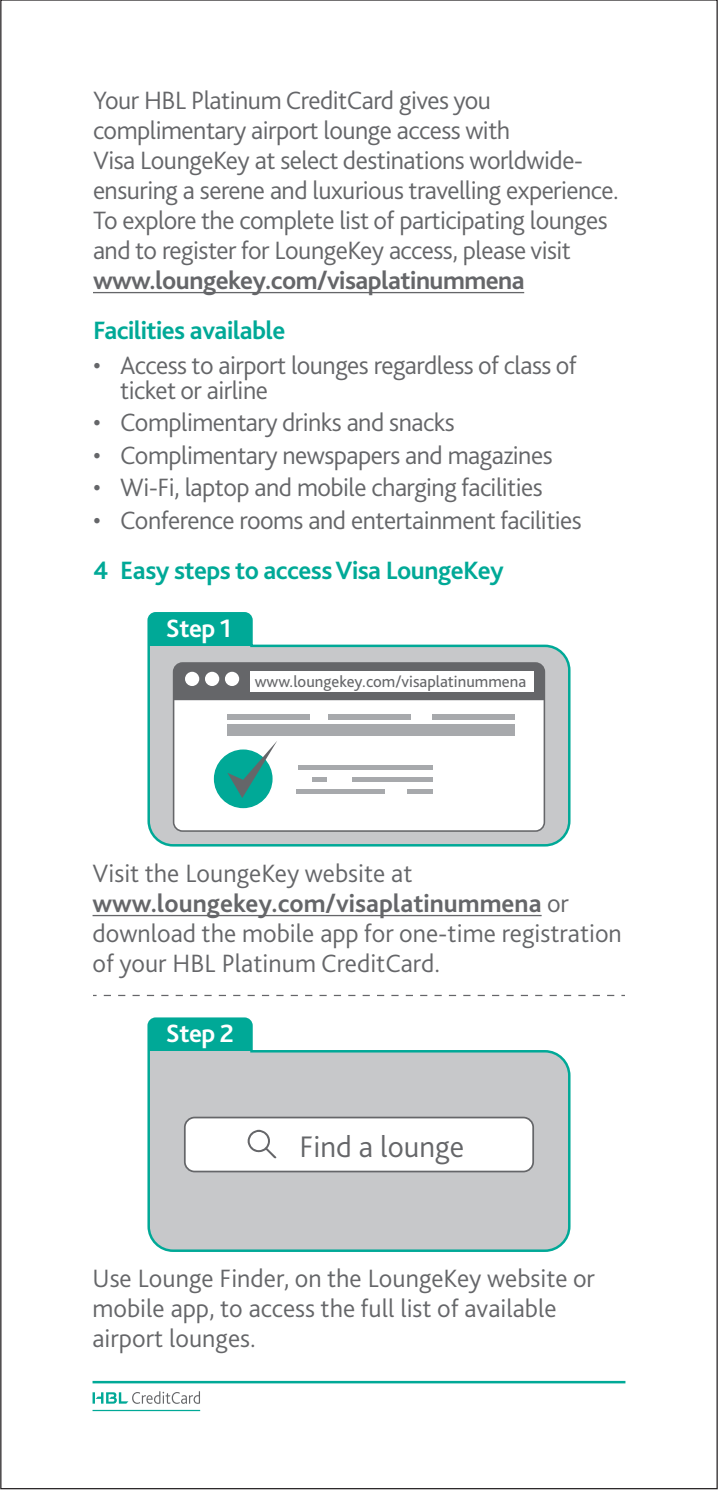
<style>
.page{position:relative;width:718px;height:1490px;background:#fff}
.page>*{position:absolute;margin:0;border:0;box-sizing:border-box;transform-origin:0 0}
.t1{font:300 31px "Bliss 2";color:#656669}
.t2{font:300 26.25px/30px "Bliss 2";letter-spacing:-.02em;color:#656669}
.t3{font:300 26.25px/30px "Bliss 2";color:#656669}
.t4{font:700 26.25px "Bliss 2";letter-spacing:-.02em;color:#00a997}
.t5{font:700 26.25px "Bliss 2";letter-spacing:-.02em;color:#656669}
.t6{font:700 26.25px "Bliss 2";letter-spacing:-.02em;color:#fff}
.t7{font:16.75px "Bliss 2";color:#656669}
.s1{font-weight:700}
</style>
<div class="page">
<hr style="left:93px;top:292px;width:431px;height:1px;background:#656669">
<hr style="left:92px;top:1380px;width:533px;height:3px;background:#00a997">
<svg style="left:92px;top:1391px;width:108px;height:12px"></svg>
<hr style="left:92px;top:1409px;width:108px;height:2px;background:#00a997">
<hr style="left:92px;top:915px;width:449px;height:1px;background:#656669">
<svg style="left:147px;top:612px;width:424px;height:235px"></svg>
<div style="left:173px;top:663px;width:371px;height:168px;background:#fff;border-radius:9px"></div>
<div style="left:173px;top:663px;width:371px;height:37px;background:#656669"></div>
<div style="left:173px;top:662px;width:372px;height:170px;border:2px solid #656669;border-radius:9px"></div>
<div style="left:185px;top:672px;width:14px;height:14px;background:#fff;border-radius:50%"></div>
<div style="left:205px;top:672px;width:14px;height:14px;background:#fff;border-radius:50%"></div>
<div style="left:225px;top:672px;width:14px;height:14px;background:#fff;border-radius:50%"></div>
<div style="left:250px;top:671px;width:283px;height:20px;background:#fff"></div>
<div style="left:328px;top:714px;width:83px;height:6px;background:#a7a9ac"></div>
<div style="left:227px;top:714px;width:82px;height:6px;background:#a7a9ac"></div>
<div style="left:432px;top:714px;width:83px;height:6px;background:#a7a9ac"></div>
<div style="left:214px;top:750px;width:58px;height:57px;background:#00a997;border-radius:50%"></div>
<div style="left:214px;top:749px;width:58px;height:59px;border:2px solid #00a997;border-radius:50%"></div>
<svg style="left:227px;top:741px;width:50px;height:57px"></svg>
<hr style="left:298px;top:765px;width:135px;height:4px;background:#a7a9ac">
<hr style="left:352px;top:777px;width:81px;height:4px;background:#a7a9ac">
<hr style="left:297px;top:789px;width:88px;height:4px;background:#a7a9ac">
<hr style="left:407px;top:789px;width:26px;height:4px;background:#a7a9ac">
<hr style="left:312px;top:777px;width:15px;height:4px;background:#a7a9ac">
<div style="left:227px;top:724px;width:287px;height:11px;background:#a7a9ac"></div>
<svg style="left:147px;top:1017px;width:424px;height:235px;background:#bfcdcd"></svg>
<div style="left:185px;top:1117px;width:348px;height:54px;background:#fff;border-radius:10px"></div>
<div style="left:184px;top:1116px;width:350px;height:56px;border:2px solid #656669;border-radius:10px"></div>
<svg style="left:247px;top:1129px;width:29px;height:29px"></svg>
<svg style="left:104px;top:995px;width:521px;height:1px"></svg>
<p class="t2" style="left:93px;top:84px;width:527px">Your HBL Platinum CreditCard gives you complimentary airport lounge access with<br>Visa LoungeKey at select destinations worldwide&shy;ensuring a serene and luxurious travelling experience.<br>To explore the complete list of participating lounges and to register for LoungeKey access, please visit</p>
<p class="t5" style="left:93px;top:264px;width:433px">www.loungekey.com/visaplatinummena</p>
<p class="t4" style="left:93px;top:314px;width:194px">Facilities available</p>
<p class="t2" style="left:120px;top:352px;width:458px;line-height:25px;text-indent:-27px">• Access to airport lounges regardless of class of ticket or airline</p>
<p class="t2" style="left:93px;top:407px;width:363px">• Complimentary drinks and snacks</p>
<p class="t2" style="left:93px;top:439px;width:461px">• Complimentary newspapers and magazines</p>
<p class="t2" style="left:93px;top:472px;width:451px">• Wi-Fi, laptop and mobile charging facilities</p>
<p class="t2" style="left:93px;top:504px;width:490px">• Conference rooms and entertainment facilities</p>
<p class="t4" style="left:93px;top:554px;width:412px">4 Easy steps to access Visa LoungeKey</p>
<p class="t6" style="left:166px;top:611px;width:67px">Step 1</p>
<p class="t7" style="left:255px;top:670px;width:273px">www.loungekey.com/visaplatinummena</p>
<p class="t3" style="left:92px;top:857px;width:530px">Visit the LoungeKey website at <span class="s1">www.loungekey.com/visaplatinummena</span> or download the mobile app for one-time registration of your HBL Platinum CreditCard.</p>
<p class="t6" style="left:166px;top:1017px;width:70px">Step 2</p>
<p class="t1" style="left:299px;top:1128px;width:166px">Find a lounge</p>
<p class="t3" style="left:92px;top:1262px;width:504px">Use Lounge Finder, on the LoungeKey website or mobile app, to access the full list of available airport lounges.</p>
</div>
